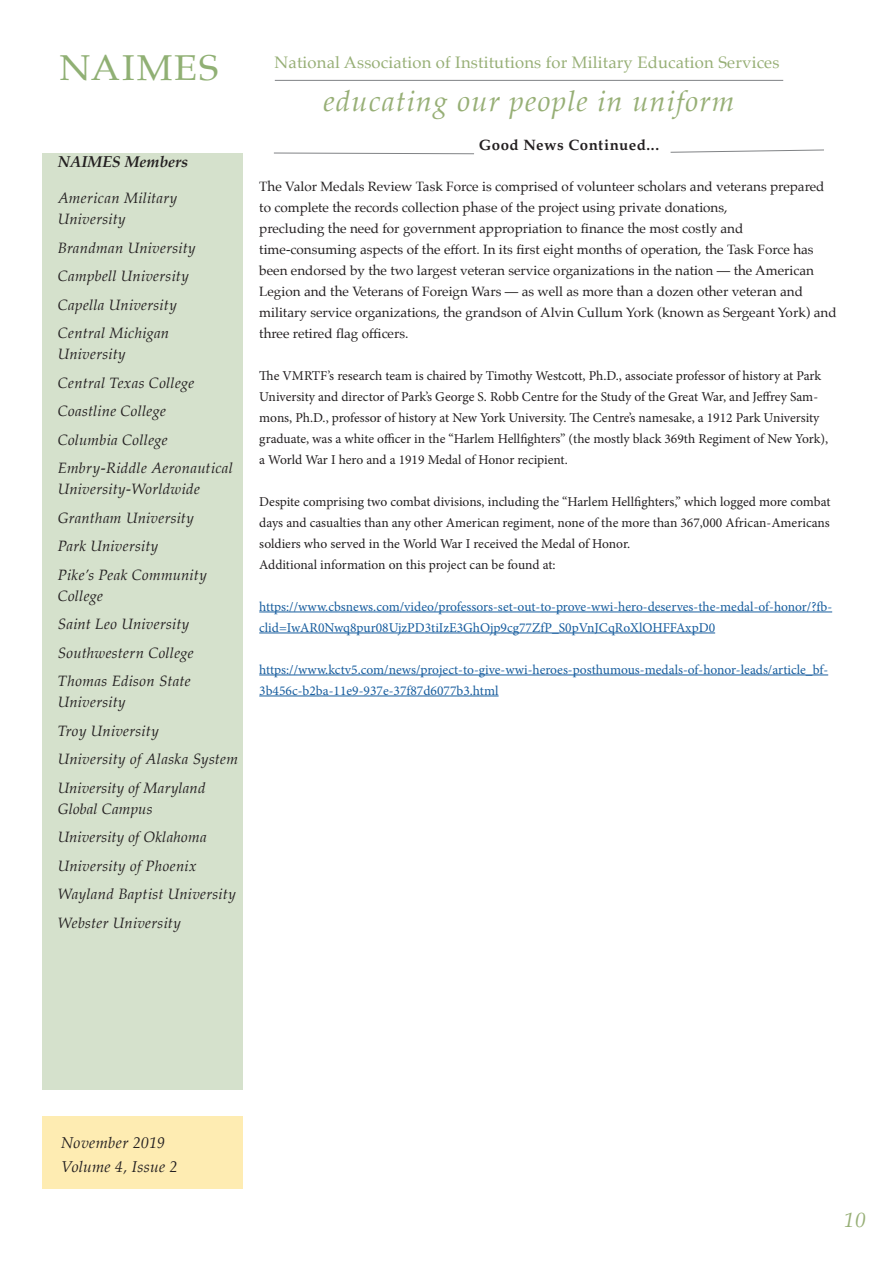
<style>
.page{position:relative;width:893px;height:1263px;background:#fff}
.page>*{position:absolute;margin:0;border:0;box-sizing:border-box;transform-origin:0 0}
.t1{font:36px "Palatino";letter-spacing:.045em;color:#90b074;scale:1.05 1}
.t2{font:italic 29.1px "Palatino";letter-spacing:.04em;color:#97af76}
.t3{font:italic 21px "Palatino";color:#97af76}
.t4{font:16.65px "Palatino";letter-spacing:.01em;color:#97af76}
.t5{font:italic 15.75px/24px "Palatino";letter-spacing:.015em;color:#231f20}
.t6{font:italic 700 15.75px "Palatino";color:#231f20}
.t7{font:italic 15px/21px "Palatino";letter-spacing:.015em;color:#231f20}
.t8{font:700 15px "Palatino";letter-spacing:.035em;color:#231f20}
.t9{font:13.5px/21px "Minion Pro";letter-spacing:-.005em;color:#231f20}
.t10{font:13.5px/21px "Palatino";color:#231f20}
.t11{font:13.5px/21px "Minion Pro";color:#175d9e}
</style>
<div class="page">
<div style="left:43px;top:1116px;width:200px;height:72px;background:#feecb2"></div>
<hr style="left:275px;top:80px;width:508px;height:1px;background:#808285">
<div style="left:42px;top:153px;width:200px;height:936px;background:#d5e1cc"></div>
<hr style="left:259px;top:612px;width:573px;height:1px;background:#175d9e">
<hr style="left:259px;top:633px;width:456px;height:1px;background:#175d9e">
<hr style="left:259px;top:675px;width:569px;height:1px;background:#175d9e">
<hr style="left:259px;top:696px;width:240px;height:1px;background:#175d9e">
<svg style="left:670px;top:149px;width:154px;height:4px"></svg>
<svg style="left:274px;top:152px;width:200px;height:3px"></svg>
<h1 class="t1" style="left:59px;top:38px;width:153px">NAIMES</h1>
<p class="t4" style="left:275px;top:48px;width:506px">National Association of Institutions for Military Education Services</p>
<h2 class="t2" style="left:323px;top:76px;width:412px">educating our people in uniform</h2>
<p class="t6" style="left:58px;top:149px;width:132px">NAIMES Members</p>
<p class="t7" style="left:58px;top:187px;width:121px">American Military<br>University</p>
<p class="t7" style="left:58px;top:237px;width:140px">Brandman University</p>
<p class="t7" style="left:58px;top:265px;width:133px">Campbell University</p>
<p class="t7" style="left:58px;top:294px;width:121px">Capella University</p>
<p class="t7" style="left:58px;top:322px;width:113px">Central Michigan<br>University</p>
<p class="t7" style="left:58px;top:372px;width:138px">Central Texas College</p>
<p class="t7" style="left:58px;top:400px;width:110px">Coastline College</p>
<p class="t7" style="left:58px;top:429px;width:111px">Columbia College</p>
<p class="t7" style="left:58px;top:457px;width:177px">Embry-Riddle Aeronautical<br>University-Worldwide</p>
<p class="t7" style="left:58px;top:507px;width:138px">Grantham University</p>
<p class="t7" style="left:58px;top:535px;width:102px">Park University</p>
<p class="t7" style="left:58px;top:564px;width:151px">Pike’s Peak Community<br>College</p>
<p class="t7" style="left:58px;top:613px;width:133px">Saint Leo University</p>
<p class="t7" style="left:58px;top:642px;width:137px">Southwestern College</p>
<p class="t7" style="left:58px;top:670px;width:134px">Thomas Edison State<br>University</p>
<p class="t7" style="left:58px;top:720px;width:103px">Troy University</p>
<p class="t7" style="left:58px;top:748px;width:182px">University of Alaska System</p>
<p class="t7" style="left:58px;top:777px;width:149px">University of Maryland<br>Global Campus</p>
<p class="t7" style="left:58px;top:826px;width:150px">University of Oklahoma</p>
<p class="t7" style="left:58px;top:855px;width:140px">University of Phoenix</p>
<p class="t7" style="left:58px;top:883px;width:180px">Wayland Baptist University</p>
<p class="t7" style="left:58px;top:912px;width:125px">Webster University</p>
<p class="t8" style="left:479px;top:132px;width:182px">Good News Continued...</p>
<p class="t10" style="left:259px;top:175px;width:567px">The Valor Medals Review Task Force is comprised of volunteer scholars and veterans prepared to complete the records collection phase of the project using private donations,</p>
<p class="t10" style="left:259px;top:217px;width:486px">precluding the need for government appropriation to finance the most costly and</p>
<p class="t10" style="left:259px;top:238px;width:579px">time-consuming aspects of the effort. In its first eight months of operation, the Task Force has been endorsed by the two largest veteran service organizations in the nation — the American Legion and the Veterans of Foreign Wars — as well as more than a dozen other veteran and military service organizations, the grandson of Alvin Cullum York (known as Sergeant York) and three retired flag officers.</p>
<p class="t9" style="left:259px;top:365px;width:570px">The VMRTF’s research team is chaired by Timothy Westcott, Ph.D., associate professor of history at Park University and director of Park’s George S. Robb Centre for the Study of the Great War, and Jeffrey Sam&shy;mons, Ph.D., professor of history at New York University. The Centre’s namesake, a 1912 Park University graduate, was a white officer in the “Harlem Hellfighters” (the mostly black 369th Regiment of New York), a World War I hero and a 1919 Medal of Honor recipient.</p>
<p class="t9" style="left:259px;top:491px;width:573px;text-align:justify">Despite comprising two combat divisions, including the “Harlem Hellfighters,” which logged more combat days and casualties than any other American regiment, none of the more than 367,000 African-Americans soldiers who served in the World War I received the Medal of Honor.</p>
<p class="t9" style="left:259px;top:554px;width:298px">Additional information on this project can be found at:</p>
<p class="t11" style="left:259px;top:596px;width:574px">https://www.cbsnews.com/video/professors-set-out-to-prove-wwi-hero-deserves-the-medal-of-honor/?fb&shy;clid=IwAR0Nwq8pur08UjzPD3tiIzE3GhOjp9cg77ZfP_S0pVnJCqRoXlOHFFAxpD0</p>
<p class="t11" style="left:259px;top:659px;width:570px">https://www.kctv5.com/news/project-to-give-wwi-heroes-posthumous-medals-of-honor-leads/article_bf-<br>3b456c-b2ba-11e9-937e-37f87d6077b3.html</p>
<p class="t5" style="left:61px;top:1130px;width:118px">November 2019<br>Volume 4, Issue 2</p>
<h3 class="t3" style="left:844px;top:1202px;width:23px">10</h3>
</div>
